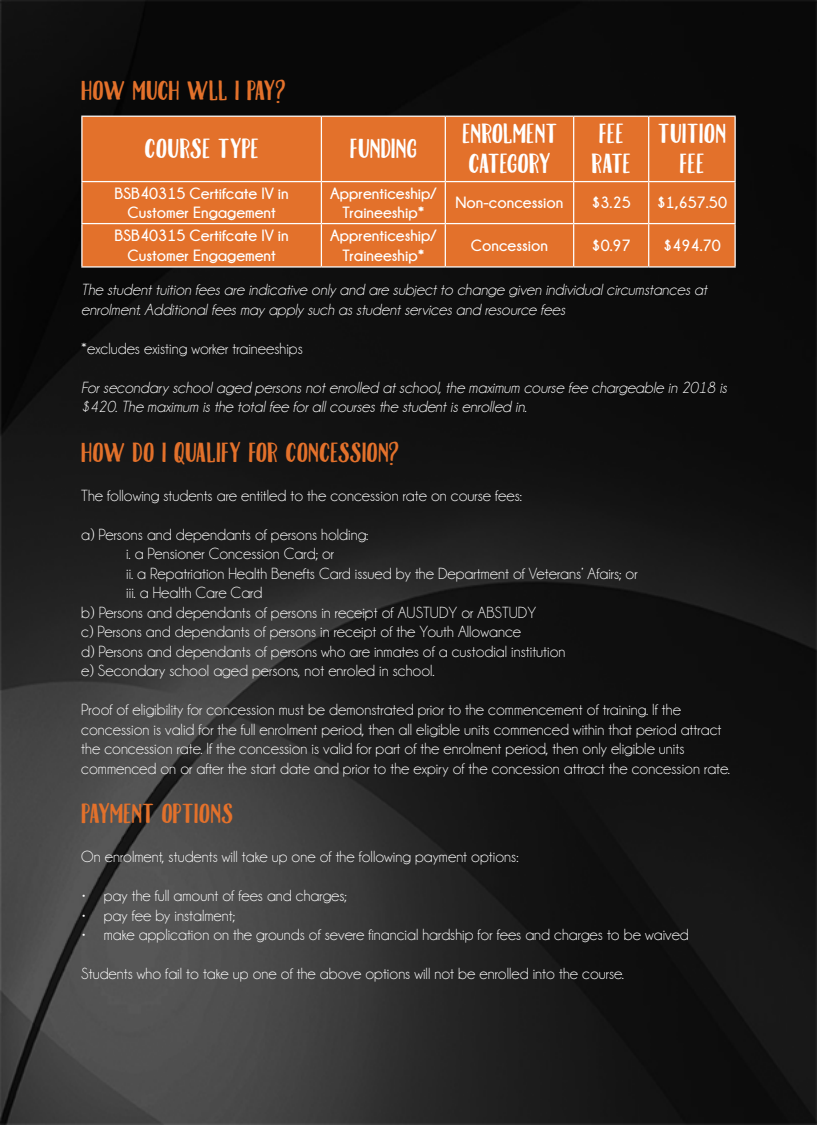
<style>
.page{position:relative;width:817px;height:1125px;background:#fff}
.page>*{position:absolute;margin:0;border:0;box-sizing:border-box;transform-origin:0 0}
.t1{font:25px "Caferus Normal";letter-spacing:.01em;color:#e3712b}
.t2{font:25px/30px "Caferus Normal";letter-spacing:.01em;color:#fff}
.t3{font:16.25px/19.5px "Champagne&Limousines";color:#fff}
.t4{font:italic 16.25px/19.5px "Champagne&Limousines";color:#fff}
.t5{font:700 16.25px/19.5px "Champagne&Limousines";color:#fff;text-align:center}
</style>
<div class="page">
<img style="left:0;top:0;width:817px;height:1125px">
<div style="left:82px;top:117px;width:652px;height:149px;background:#e3712b"></div>
<hr style="left:573px;top:266px;width:75px;height:2px;background:#fff">
<hr style="left:573px;top:182px;width:1px;height:41px;background:#fff">
<hr style="left:573px;top:224px;width:1px;height:42px;background:#fff">
<hr style="left:445px;top:266px;width:128px;height:2px;background:#fff">
<hr style="left:444px;top:182px;width:2px;height:41px;background:#fff">
<hr style="left:444px;top:224px;width:2px;height:42px;background:#fff">
<hr style="left:321px;top:266px;width:124px;height:2px;background:#fff">
<hr style="left:321px;top:182px;width:1px;height:41px;background:#fff">
<hr style="left:81px;top:224px;width:1px;height:42px;background:#fff">
<hr style="left:321px;top:224px;width:1px;height:42px;background:#fff">
<hr style="left:81px;top:266px;width:240px;height:2px;background:#fff">
<hr style="left:648px;top:182px;width:1px;height:41px;background:#fff">
<hr style="left:648px;top:224px;width:1px;height:42px;background:#fff">
<hr style="left:734px;top:224px;width:1px;height:42px;background:#fff">
<hr style="left:648px;top:266px;width:87px;height:2px;background:#fff">
<hr style="left:81px;top:182px;width:1px;height:41px;background:#fff">
<hr style="left:734px;top:182px;width:1px;height:41px;background:#fff">
<hr style="left:81px;top:223px;width:240px;height:1px;background:#fff">
<hr style="left:321px;top:223px;width:124px;height:1px;background:#fff">
<hr style="left:445px;top:223px;width:128px;height:1px;background:#fff">
<hr style="left:573px;top:223px;width:75px;height:1px;background:#fff">
<hr style="left:648px;top:223px;width:87px;height:1px;background:#fff">
<hr style="left:81px;top:116px;width:240px;height:1px;background:#fff">
<hr style="left:81px;top:117px;width:1px;height:64px;background:#fff">
<hr style="left:445px;top:116px;width:128px;height:1px;background:#fff">
<hr style="left:648px;top:116px;width:87px;height:1px;background:#fff">
<hr style="left:734px;top:117px;width:1px;height:64px;background:#fff">
<hr style="left:81px;top:181px;width:240px;height:1px;background:#fff">
<hr style="left:445px;top:181px;width:128px;height:1px;background:#fff">
<hr style="left:648px;top:181px;width:87px;height:1px;background:#fff">
<hr style="left:573px;top:116px;width:75px;height:1px;background:#fff">
<hr style="left:573px;top:117px;width:1px;height:64px;background:#fff">
<hr style="left:648px;top:117px;width:1px;height:64px;background:#fff">
<hr style="left:573px;top:181px;width:75px;height:1px;background:#fff">
<hr style="left:321px;top:116px;width:124px;height:1px;background:#fff">
<hr style="left:321px;top:117px;width:1px;height:64px;background:#fff">
<hr style="left:444px;top:117px;width:2px;height:64px;background:#fff">
<hr style="left:321px;top:181px;width:124px;height:1px;background:#fff">
<p class="t1" style="left:81px;top:74px;width:206px">HOW MUCH WLL I PAY?</p>
<p class="t2" style="left:144px;top:135px;width:116px">COURSE TYPE</p>
<p class="t2" style="left:350px;top:135px;width:69px">FUNDING</p>
<p class="t2" style="left:462px;top:120px;width:96px">ENROLMENT</p>
<p class="t2" style="left:468px;top:150px;width:83px">CATEGORY</p>
<p class="t2" style="left:591px;top:120px;width:41px">FEE<br>RATE</p>
<p class="t2" style="left:658px;top:120px;width:69px;text-align:center">TUITION<br>FEE</p>
<p class="t5" style="left:114px;top:183px;width:176px">BSB40315 Certifcate IV in</p>
<p class="t5" style="left:127px;top:202px;width:150px">Customer Engagement</p>
<p class="t5" style="left:114px;top:226px;width:176px">BSB40315 Certifcate IV in</p>
<p class="t5" style="left:127px;top:245px;width:150px">Customer Engagement</p>
<p class="t5" style="left:330px;top:183px;width:108px">Apprenticeship/<br>Traineeship*</p>
<p class="t5" style="left:455px;top:193px;width:109px">Non-concession</p>
<p class="t5" style="left:591px;top:193px;width:41px">$3.25</p>
<p class="t5" style="left:657px;top:193px;width:72px">$1,657.50</p>
<p class="t5" style="left:330px;top:226px;width:108px">Apprenticeship/<br>Traineeship*</p>
<p class="t5" style="left:471px;top:235px;width:79px">Concession</p>
<p class="t5" style="left:591px;top:235px;width:41px">$0.97</p>
<p class="t5" style="left:663px;top:235px;width:59px">$494.70</p>
<p class="t4" style="left:81px;top:280px;width:627px">The student tuition fees are indicative only and are subject to change given individual circumstances at enrolment. Additional fees may apply such as student services and resource fees</p>
<p class="t3" style="left:81px;top:339px;width:223px">*excludes existing worker traineeships</p>
<p class="t4" style="left:81px;top:378px;width:647px">For secondary school aged persons not enrolled at school, the maximum course fee chargeable in 2018 is $420. The maximum is the total fee for all courses the student is enrolled in.</p>
<p class="t1" style="left:81px;top:436px;width:319px">HOW DO I QUALIFY FOR CONCESSION?</p>
<p class="t3" style="left:81px;top:486px;width:442px">The following students are entitled to the concession rate on course fees:</p>
<p class="t3" style="left:81px;top:525px;width:289px">a) Persons and dependants of persons holding:</p>
<p class="t3" style="left:126px;top:544px;width:209px">i. a Pensioner Concession Card; or</p>
<p class="t3" style="left:126px;top:564px;width:513px">ii. a Repatriation Health Benefts Card issued by the Department of Veterans’ Afairs; or</p>
<p class="t3" style="left:126px;top:583px;width:138px">iii. a Health Care Card</p>
<p class="t3" style="left:81px;top:603px;width:456px">b) Persons and dependants of persons in receipt of AUSTUDY or ABSTUDY</p>
<p class="t3" style="left:81px;top:622px;width:441px">c) Persons and dependants of persons in receipt of the Youth Allowance</p>
<p class="t3" style="left:81px;top:642px;width:486px">d) Persons and dependants of persons who are inmates of a custodial institution</p>
<p class="t3" style="left:81px;top:661px;width:355px">e) Secondary school aged persons, not enroled in school.</p>
<p class="t3" style="left:81px;top:700px;width:601px">Proof of eligibility for concession must be demonstrated prior to the commencement of training. If the</p>
<p class="t3" style="left:81px;top:720px;width:641px">concession is valid for the full enrolment period, then all eligible units commenced within that period attract the concession rate. If the concession is valid for part of the enrolment period, then only eligible units</p>
<p class="t3" style="left:81px;top:759px;width:650px">commenced on or after the start date and prior to the expiry of the concession attract the concession rate.</p>
<p class="t1" style="left:81px;top:798px;width:153px">PAYMENT OPTIONS</p>
<p class="t3" style="left:81px;top:847px;width:438px">On enrolment, students will take up one of the following payment options:</p>
<p class="t3" style="left:81px;top:886px;width:267px">• pay the full amount of fees and charges;</p>
<p class="t3" style="left:81px;top:906px;width:155px">• pay fee by instalment;</p>
<p class="t3" style="left:81px;top:925px;width:609px">• make application on the grounds of severe financial hardship for fees and charges to be waived</p>
<p class="t3" style="left:81px;top:964px;width:544px">Students who fail to take up one of the above options will not be enrolled into the course.</p>
</div>
